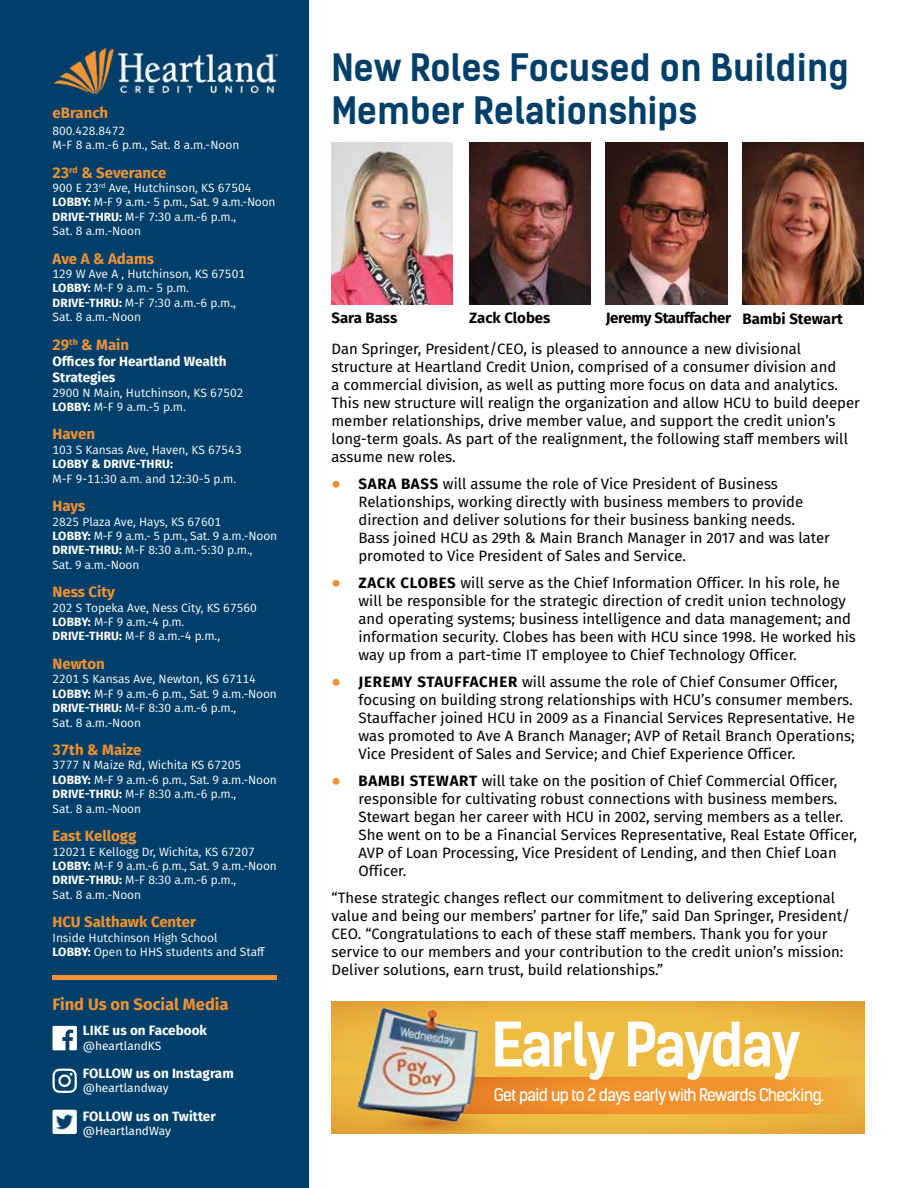
<style>
.page{position:relative;width:918px;height:1188px;background:#fff}
.page>*{position:absolute;margin:0;border:0;box-sizing:border-box;transform-origin:0 0}
.t1{font:700 58.2px "Kelson Sans";letter-spacing:-.04em;color:#fff}
.t2{font:700 36px/43.2px "Kelson Sans";color:#003f69}
.t3{font:16.5px "Kelson Sans";letter-spacing:-.04em;color:#fff}
.t4{font:700 16.5px "Fira Sans";color:#f19232}
.t5{font:15px/18px "Fira Sans";color:#000}
.t6{font:700 15px "Fira Sans";color:#f19232}
.t7{font:700 15px "Fira Sans";letter-spacing:-.01em;color:#000}
.t8{font:700 13.5px/16.2px "Fira Sans";color:#fff}
.t9{font:12px/14.4px "Fira Sans";color:#fff}
.t10{font:12px "Fira Sans";color:#fff}
.t11{font:700 12px "Fira Sans";letter-spacing:.01em;color:#fff}
.s1{font-weight:700}
.s2{color:#f19232}
</style>
<div class="page">
<div style="left:0;top:0;width:309px;height:1188px;background:#003f69"></div>
<hr style="left:52px;top:975px;width:226px;height:4px;background:#f19232">
<svg style="left:53px;top:1026px;width:24px;height:24px"></svg>
<svg style="left:53px;top:1069px;width:24px;height:24px"></svg>
<img style="left:52px;top:1110px;width:25px;height:24px">
<img style="left:54px;top:49px;width:223px;height:44px">
<img style="left:742px;top:142px;width:122px;height:162px">
<img style="left:469px;top:142px;width:122px;height:162px">
<img style="left:331px;top:142px;width:122px;height:162px">
<img style="left:606px;top:142px;width:121px;height:162px">
<div style="left:331px;top:1001px;width:533px;height:133px;background:#eebb43"></div>
<div style="left:331px;top:1001px;width:533px;height:59px;background:linear-gradient(to bottom,#e8b13e,#f0be44)"></div>
<svg style="left:331px;top:1105px;width:533px;height:29px"></svg>
<div style="left:449px;top:1077px;width:415px;height:37px;background:linear-gradient(to right,#ec7f26,#f2a739)"></div>
<svg style="left:361px;top:1106px;width:146px;height:28px"></svg>
<img style="left:358px;top:1001px;width:127px;height:126px">
<p class="t6" style="left:52px;top:101px;width:57px">eBranch</p>
<p class="t9" style="left:52px;top:123px;width:188px">800.428.8472<br>M-F 8 a.m.-6 p.m., Sat. 8 a.m.-Noon</p>
<p class="t6" style="left:52px;top:160px;width:115px">23<sup>rd</sup> &amp; Severance</p>
<p class="t9" style="left:52px;top:180px;width:224px">900 E 23<sup>rd</sup> Ave, Hutchinson, KS 67504<br><span class="s1">LOBBY:</span> M-F 9 a.m.- 5 p.m., Sat. 9 a.m.-Noon<br><span class="s1">DRIVE-THRU:</span> M-F 7:30 a.m.-6 p.m.,<br>Sat. 8 a.m.-Noon</p>
<p class="t6" style="left:52px;top:246px;width:103px">Ave A &amp; Adams</p>
<p class="t9" style="left:52px;top:266px;width:194px">129 W Ave A , Hutchinson, KS 67501<br><span class="s1">LOBBY:</span> M-F 9 a.m.- 5 p.m.<br><span class="s1">DRIVE-THRU:</span> M-F 7:30 a.m.-6 p.m.,<br>Sat. 8 a.m.-Noon</p>
<p class="t6" style="left:52px;top:332px;width:78px">29<sup>th</sup> &amp; Main</p>
<p class="t8" style="left:52px;top:352px;width:176px">Offices for Heartland Wealth<br>Strategies</p>
<p class="t9" style="left:52px;top:385px;width:193px">2900 N Main, Hutchinson, KS 67502<br><span class="s1">LOBBY:</span> M-F 9 a.m.-5 p.m.</p>
<p class="t6" style="left:52px;top:422px;width:44px">Haven</p>
<p class="t9" style="left:52px;top:442px;width:191px">103 S Kansas Ave, Haven, KS 67543</p>
<p class="t11" style="left:53px;top:454px;width:122px">LOBBY &amp; DRIVE-THRU:</p>
<p class="t9" style="left:52px;top:471px;width:185px">M-F 9-11:30 a.m. and 12:30-5 p.m.</p>
<p class="t6" style="left:52px;top:493px;width:34px">Hays</p>
<p class="t9" style="left:52px;top:514px;width:226px">2825 Plaza Ave, Hays, KS 67601<br><span class="s1">LOBBY:</span> M-F 9 a.m.- 5 p.m., Sat. 9 a.m.-Noon<br><span class="s1">DRIVE-THRU:</span> M-F 8:30 a.m.-5:30 p.m.,<br>Sat. 9 a.m.-Noon</p>
<p class="t6" style="left:52px;top:579px;width:64px">Ness City</p>
<p class="t9" style="left:52px;top:600px;width:206px">202 S Topeka Ave, Ness City, KS 67560<br><span class="s1">LOBBY:</span> M-F 9 a.m.-4 p.m.<br><span class="s1">DRIVE-THRU:</span> M-F 8 a.m.-4 p.m.,</p>
<p class="t6" style="left:52px;top:651px;width:54px">Newton</p>
<p class="t9" style="left:52px;top:672px;width:226px">2201 S Kansas Ave, Newton, KS 67114<br><span class="s1">LOBBY:</span> M-F 9 a.m.-6 p.m., Sat. 9 a.m.-Noon<br><span class="s1">DRIVE-THRU:</span> M-F 8:30 a.m.-6 p.m.,<br>Sat. 8 a.m.-Noon</p>
<p class="t6" style="left:52px;top:737px;width:91px">37th &amp; Maize</p>
<p class="t9" style="left:52px;top:758px;width:226px">3777 N Maize Rd, Wichita KS 67205<br><span class="s1">LOBBY:</span> M-F 9 a.m.-6 p.m., Sat. 9 a.m.-Noon<br><span class="s1">DRIVE-THRU:</span> M-F 8:30 a.m.-6 p.m.,<br>Sat. 8 a.m.-Noon</p>
<p class="t6" style="left:52px;top:823px;width:86px">East Kellogg</p>
<p class="t9" style="left:52px;top:844px;width:226px">12021 E Kellogg Dr, Wichita, KS 67207<br><span class="s1">LOBBY:</span> M-F 9 a.m.-6 p.m., Sat. 9 a.m.-Noon<br><span class="s1">DRIVE-THRU:</span> M-F 8:30 a.m.-6 p.m.,<br>Sat. 8 a.m.-Noon</p>
<p class="t6" style="left:52px;top:909px;width:145px">HCU Salthawk Center</p>
<p class="t9" style="left:52px;top:930px;width:214px">Inside Hutchinson High School<br><span class="s1">LOBBY:</span> Open to HHS students and Staff</p>
<p class="t4" style="left:52px;top:990px;width:178px">Find Us on Social Media</p>
<p class="t8" style="left:83px;top:1022px;width:126px">LIKE us on Facebook</p>
<p class="t10" style="left:83px;top:1036px;width:80px">@heartlandKS</p>
<p class="t8" style="left:83px;top:1064px;width:152px">FOLLOW us on Instagram</p>
<p class="t10" style="left:83px;top:1079px;width:87px">@heartlandway</p>
<p class="t8" style="left:83px;top:1107px;width:135px">FOLLOW us on Twitter</p>
<p class="t10" style="left:83px;top:1122px;width:90px">@HeartlandWay</p>
<h2 class="t2" style="left:332px;top:46px;width:518px">New Roles Focused on Building<br>Member Relationships</h2>
<p class="t7" style="left:332px;top:306px;width:67px">Sara Bass</p>
<p class="t7" style="left:469px;top:306px;width:83px">Zack Clobes</p>
<p class="t7" style="left:606px;top:306px;width:239px">Jeremy Stauffacher Bambi Stewart</p>
<p class="t5" style="left:332px;top:339px;width:530px">Dan Springer, President/CEO, is pleased to announce a new divisional structure at Heartland Credit Union, comprised of a consumer division and<br>a commercial division, as well as putting more focus on data and analytics.<br>This new structure will realign the organization and allow HCU to build deeper member relationships, drive member value, and support the credit union’s long-term goals. As part of the realignment, the following staff members will assume new roles.</p>
<p class="t5" style="left:358px;top:474px;width:473px;text-indent:-27px"><span class="s2">⦁</span> <span class="s1">SARA BASS</span> will assume the role of Vice President of Business Relationships, working directly with business members to provide direction and deliver solutions for their business banking needs.<br>Bass joined HCU as 29th &amp; Main Branch Manager in 2017 and was later promoted to Vice President of Sales and Service.</p>
<p class="t5" style="left:358px;top:573px;width:499px;text-indent:-27px"><span class="s2">⦁</span> <span class="s1">ZACK CLOBES</span> will serve as the Chief Information Officer. In his role, he will be responsible for the strategic direction of credit union technology and operating systems; business intelligence and data management; and information security. Clobes has been with HCU since 1998. He worked his way up from a part-time IT employee to Chief Technology Officer.</p>
<p class="t5" style="left:358px;top:672px;width:498px;text-indent:-27px"><span class="s2">⦁</span> <span class="s1">JEREMY STAUFFACHER</span> will assume the role of Chief Consumer Officer, focusing on building strong relationships with HCU’s consumer members.<br>Stauffacher joined HCU in 2009 as a Financial Services Representative. He was promoted to Ave A Branch Manager; AVP of Retail Branch Operations; Vice President of Sales and Service; and Chief Experience Officer.</p>
<p class="t5" style="left:358px;top:771px;width:500px;text-indent:-27px"><span class="s2">⦁</span> <span class="s1">BAMBI STEWART</span> will take on the position of Chief Commercial Officer, responsible for cultivating robust connections with business members.<br>Stewart began her career with HCU in 2002, serving members as a teller.<br>She went on to be a Financial Services Representative, Real Estate Officer, AVP of Loan Processing, Vice President of Lending, and then Chief Loan Officer.</p>
<p class="t5" style="left:331px;top:888px;width:520px">“These strategic changes reflect our commitment to delivering exceptional value and being our members’ partner for life,” said Dan Springer, President/ CEO. “Congratulations to each of these staff members. Thank you for your service to our members and your contribution to the credit union’s mission:<br>Deliver solutions, earn trust, build relationships.”</p>
<h1 class="t1" style="left:491px;top:1009px;width:311px">Early Payday</h1>
<p class="t3" style="left:494px;top:1084px;width:332px">Get paid up to 2 days early with Rewards Checking.</p>
</div>
